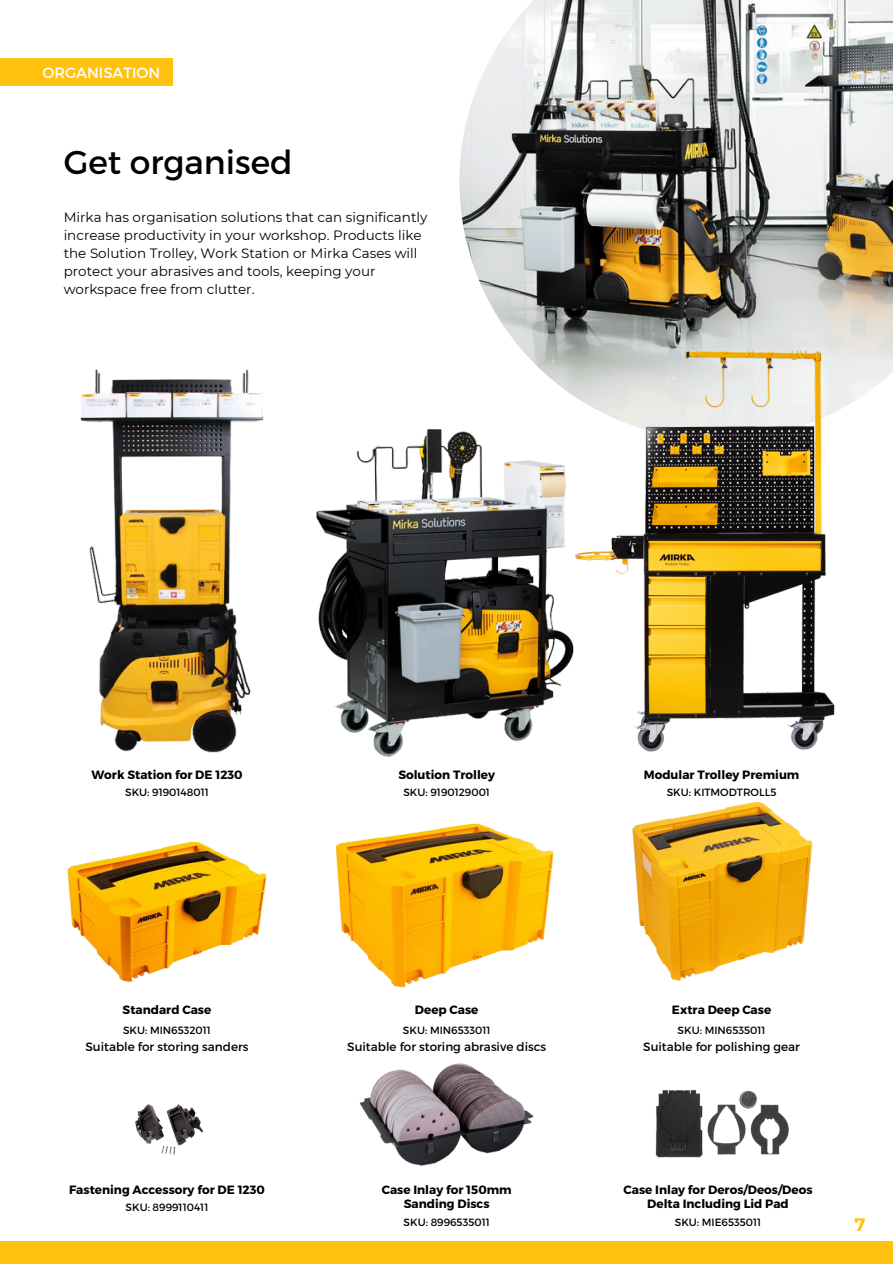
<style>
.page{position:relative;width:893px;height:1264px;background:#fff}
.page>*{position:absolute;margin:0;border:0;box-sizing:border-box;transform-origin:0 0}
.t1{font:33px "Montserrat";color:#000}
.t2{font:700 18px "Montserrat";color:#ffc20f}
.t3{font:14.85px "Montserrat";color:#fff}
.t4{font:13.5px/18px "Montserrat";color:#000}
.t5{font:700 12px/14px "Montserrat";color:#000;text-align:center}
.t6{font:12px "Montserrat";color:#000}
.t7{font:10.5px "Montserrat";color:#000}
</style>
<div class="page">
<div style="left:0;top:58px;width:172px;height:28px;background:#ffc20f"></div>
<img style="left:80px;top:369px;width:184px;height:384px">
<img style="left:316px;top:429px;width:224px;height:328px">
<img style="left:67px;top:841px;width:200px;height:141px">
<img style="left:632px;top:801px;width:181px;height:181px">
<img style="left:359px;top:1063px;width:175px;height:103px">
<img style="left:655px;top:1090px;width:134px;height:68px">
<img style="left:335px;top:823px;width:219px;height:165px">
<img style="left:135px;top:1104px;width:69px;height:51px">
<div style="left:0;top:1241px;width:892px;height:22px;background:#ffc20f"></div>
<img style="left:459px;top:0;width:433px;height:440px">
<img style="left:540px;top:340px;width:352px;height:412px">
<p class="t3" style="left:42px;top:63px;width:119px">ORGANISATION</p>
<p class="t1" style="left:64px;top:141px;width:230px">Get organised</p>
<p class="t4" style="left:64px;top:208px;width:365px">Mirka has organisation solutions that can significantly increase productivity in your workshop. Products like the Solution Trolley, Work Station or Mirka Cases will protect your abrasives and tools, keeping your workspace free from clutter.</p>
<p class="t5" style="left:91px;top:767px;width:153px">Work Station for DE 1230</p>
<p class="t7" style="left:125px;top:785px;width:85px">SKU: 9190148011</p>
<p class="t5" style="left:398px;top:767px;width:98px">Solution Trolley</p>
<p class="t7" style="left:403px;top:785px;width:88px">SKU: 9190129001</p>
<p class="t5" style="left:643px;top:767px;width:157px">Modular Trolley Premium</p>
<p class="t7" style="left:666px;top:785px;width:111px">SKU: KITMODTROLL5</p>
<p class="t5" style="left:123px;top:1002px;width:90px">Standard Case</p>
<p class="t5" style="left:415px;top:1002px;width:65px">Deep Case</p>
<p class="t5" style="left:672px;top:1002px;width:101px">Extra Deep Case</p>
<p class="t7" style="left:123px;top:1023px;width:89px">SKU: MIN6532011</p>
<p class="t6" style="left:85px;top:1038px;width:164px">Suitable for storing sanders</p>
<p class="t7" style="left:403px;top:1023px;width:89px">SKU: MIN6533011</p>
<p class="t6" style="left:347px;top:1038px;width:200px">Suitable for storing abrasive discs</p>
<p class="t7" style="left:677px;top:1023px;width:89px">SKU: MIN6535011</p>
<p class="t6" style="left:643px;top:1038px;width:158px">Suitable for polishing gear</p>
<p class="t5" style="left:69px;top:1181px;width:197px">Fastening Accessory for DE 1230</p>
<p class="t7" style="left:126px;top:1200px;width:84px">SKU: 8999110411</p>
<p class="t5" style="left:381px;top:1181px;width:131px">Case Inlay for 150mm<br>Sanding Discs</p>
<p class="t7" style="left:403px;top:1215px;width:88px">SKU: 8996535011</p>
<p class="t5" style="left:623px;top:1181px;width:190px">Case Inlay for Deros/Deos/Deos<br>Delta Including Lid Pad</p>
<p class="t7" style="left:674px;top:1215px;width:88px">SKU: MIE6535011</p>
<p class="t2" style="left:854px;top:1213px;width:13px">7</p>
</div>
